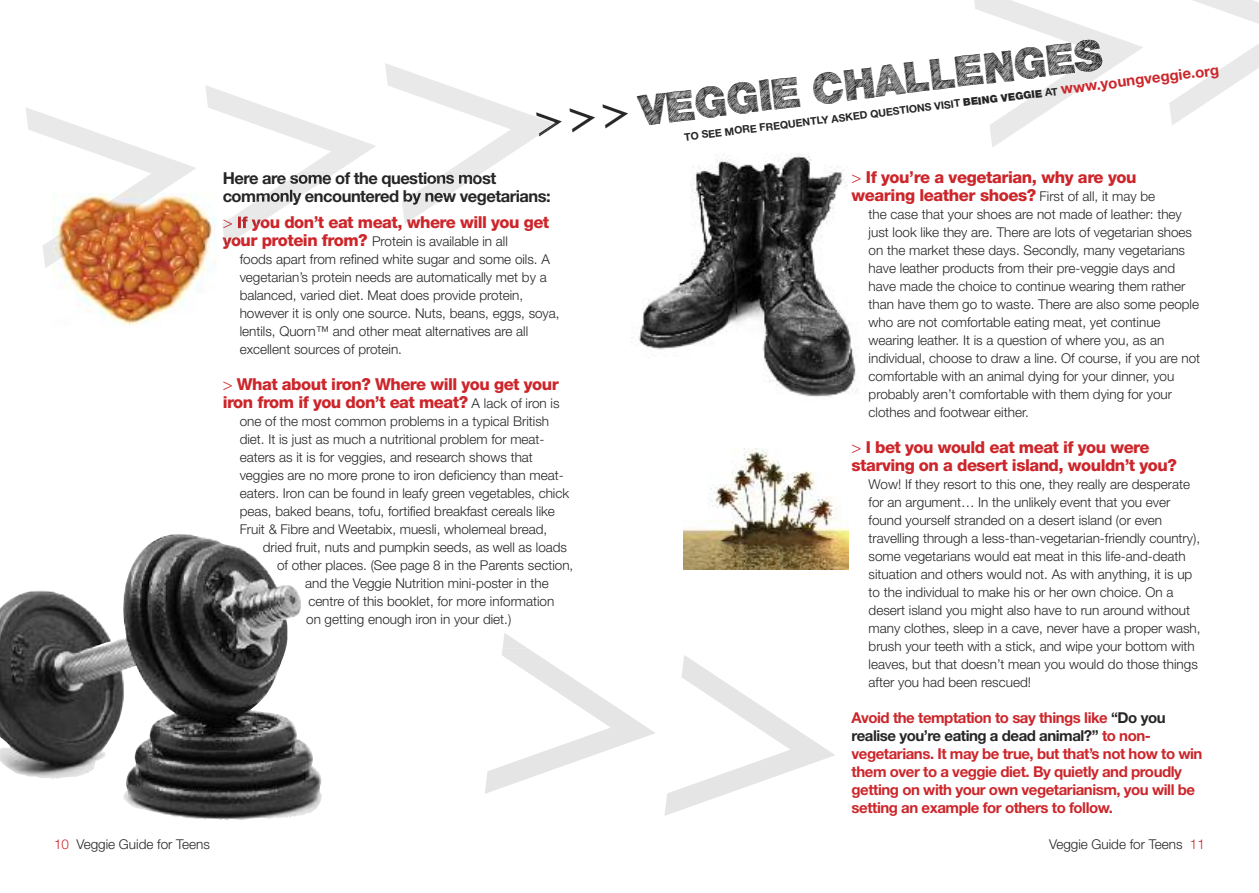
<style>
.page{position:relative;width:1259px;height:893px;background:#fff}
.page>*{position:absolute;margin:0;border:0;box-sizing:border-box;transform-origin:0 0}
.t1{font:900 42px "Sketchetik";color:#272627}
.t2{font:800 16.5px/18px "Helvetica Neue";letter-spacing:-.03em;color:#cc262b}
.t3{font:700 16.5px/18px "Helvetica Neue";letter-spacing:-.03em;color:#272627}
.t4{font:700 15px/18px "Helvetica Neue";letter-spacing:-.03em;color:#cc262b}
.t5{font:300 13.5px/18px "Helvetica Neue";color:#272627}
.t6{font:700 10.5px "Helvetica Neue";color:#272627}
.s1{font-family:"Lucida Grande";font-weight:400}
.s2{font-weight:900}
.s3{font-size:15px;color:#cc262b}
.s4{font-weight:300}
.s5{font-weight:800;font-size:16.5px;color:#cc262b}
.s6{font-weight:300;font-size:13.5px;color:#272627}
.s7{color:#272627}
.s8{color:#cc262b}
</style>
<div class="page">
<img style="left:632px;top:155px;width:226px;height:242px">
<img style="left:683px;top:448px;width:166px;height:121px">
<img style="left:0;top:534px;width:322px;height:286px">
<img style="left:53px;top:268px;width:153px;height:57px">
<svg style="left:26px;top:63px;width:510px;height:205px"></svg>
<svg style="left:221px;top:170px;width:315px;height:95px"></svg>
<svg style="left:222px;top:237px;width:35px;height:12px"></svg>
<svg style="left:536px;top:117px;width:20px;height:20px"></svg>
<img style="left:53px;top:194px;width:105px;height:69px">
<svg style="left:974px;top:0;width:285px;height:147px"></svg>
<svg style="left:485px;top:649px;width:350px;height:167px"></svg>
<svg style="left:502px;top:633px;width:26px;height:16px"></svg>
<p class="t1" style="left:531px;top:108px;width:574px;rotate:-7deg"><span class="s1">&gt;&gt;&gt;</span> VEGGIE CHALLENGES</p>
<p class="t6" style="left:684px;top:133px;width:540px;rotate:-7deg">TO SEE MORE FREQUENTLY ASKED QUESTIONS VISIT <span class="s2">BEING VEGGIE</span> AT <span class="s3">www.youngveggie.org</span></p>
<p class="t3" style="left:223px;top:170px;width:329px">Here are some of the questions most commonly encountered by new vegetarians:</p>
<p class="t2" style="left:223px;top:215px;width:328px"><span class="s4">&gt;</span> If you don’t eat meat, where will you get</p>
<p class="t5" style="left:240px;top:234px;width:321px;text-indent:-17px"><span class="s5">your protein from?</span> Protein is available in all<br>foods apart from refined white sugar and some oils. A vegetarian’s protein needs are automatically met by a balanced, varied diet. Meat does provide protein, however it is only one source. Nuts, beans, eggs, soya, lentils, Quorn™ and other meat alternatives are all excellent sources of protein.</p>
<p class="t2" style="left:223px;top:377px;width:338px"><span class="s4">&gt;</span> What about iron? Where will you get your iron from if you don’t eat meat? <span class="s6">A lack of iron is</span></p>
<p class="t5" style="left:240px;top:414px;width:311px">one of the most common problems in a typical British</p>
<p class="t5" style="left:240px;top:432px;width:306px">diet. It is just as much a nutritional problem for meat-</p>
<p class="t5" style="left:240px;top:450px;width:295px">eaters as it is for veggies, and research shows that</p>
<p class="t5" style="left:240px;top:468px;width:325px">veggies are no more prone to iron deficiency than meat-</p>
<p class="t5" style="left:240px;top:486px;width:331px">eaters. Iron can be found in leafy green vegetables, chick</p>
<p class="t5" style="left:240px;top:504px;width:317px">peas, baked beans, tofu, fortified breakfast cereals like</p>
<p class="t5" style="left:240px;top:522px;width:309px">Fruit &amp; Fibre and Weetabix, muesli, wholemeal bread,</p>
<p class="t5" style="left:263px;top:540px;width:306px">dried fruit, nuts and pumpkin seeds, as well as loads</p>
<p class="t5" style="left:277px;top:558px;width:298px">of other places. (See page 8 in the Parents section,</p>
<p class="t5" style="left:305px;top:576px;width:245px">and the Veggie Nutrition mini-poster in the</p>
<p class="t5" style="left:308px;top:594px;width:247px">centre of this booklet, for more information</p>
<p class="t5" style="left:306px;top:612px;width:207px">on getting enough iron in your diet.)</p>
<p class="t2" style="left:851px;top:170px;width:305px"><span class="s4">&gt;</span> If you’re a vegetarian, why are you wearing leather shoes? <span class="s6">First of all, it may be</span></p>
<p class="t5" style="left:868px;top:207px;width:333px">the case that your shoes are not made of leather: they just look like they are. There are lots of vegetarian shoes on the market these days. Secondly, many vegetarians have leather products from their pre-veggie days and have made the choice to continue wearing them rather than have them go to waste. There are also some people who are not comfortable eating meat, yet continue wearing leather. It is a question of where you, as an individual, choose to draw a line. Of course, if you are not comfortable with an animal dying for your dinner, you probably aren’t comfortable with them dying for your clothes and footwear either.</p>
<p class="t2" style="left:851px;top:440px;width:327px"><span class="s4">&gt;</span> I bet you would eat meat if you were starving on a desert island, wouldn’t you?</p>
<p class="t5" style="left:868px;top:477px;width:333px">Wow! If they resort to this one, they really are desperate for an argument… In the unlikely event that you ever found yourself stranded on a desert island (or even travelling through a less-than-vegetarian-friendly country), some vegetarians would eat meat in this life-and-death situation and others would not. As with anything, it is up to the individual to make his or her own choice. On a desert island you might also have to run around without many clothes, sleep in a cave, never have a proper wash, brush your teeth with a stick, and wipe your bottom with leaves, but that doesn’t mean you would do those things after you had been rescued!</p>
<p class="t4" style="left:851px;top:710px;width:352px">Avoid the temptation to say things like <span class="s7">“Do you realise you’re eating a dead animal?”</span> to non&shy;vegetarians. It may be true, but that’s not how to win them over to a veggie diet. By quietly and proudly getting on with your own vegetarianism, you will be setting an example for others to follow.</p>
<p class="t5" style="left:54px;top:836px;width:157px"><span class="s8">10</span> Veggie Guide for Teens</p>
<p class="t5" style="left:1049px;top:836px;width:157px">Veggie Guide for Teens <span class="s8">11</span></p>
</div>
